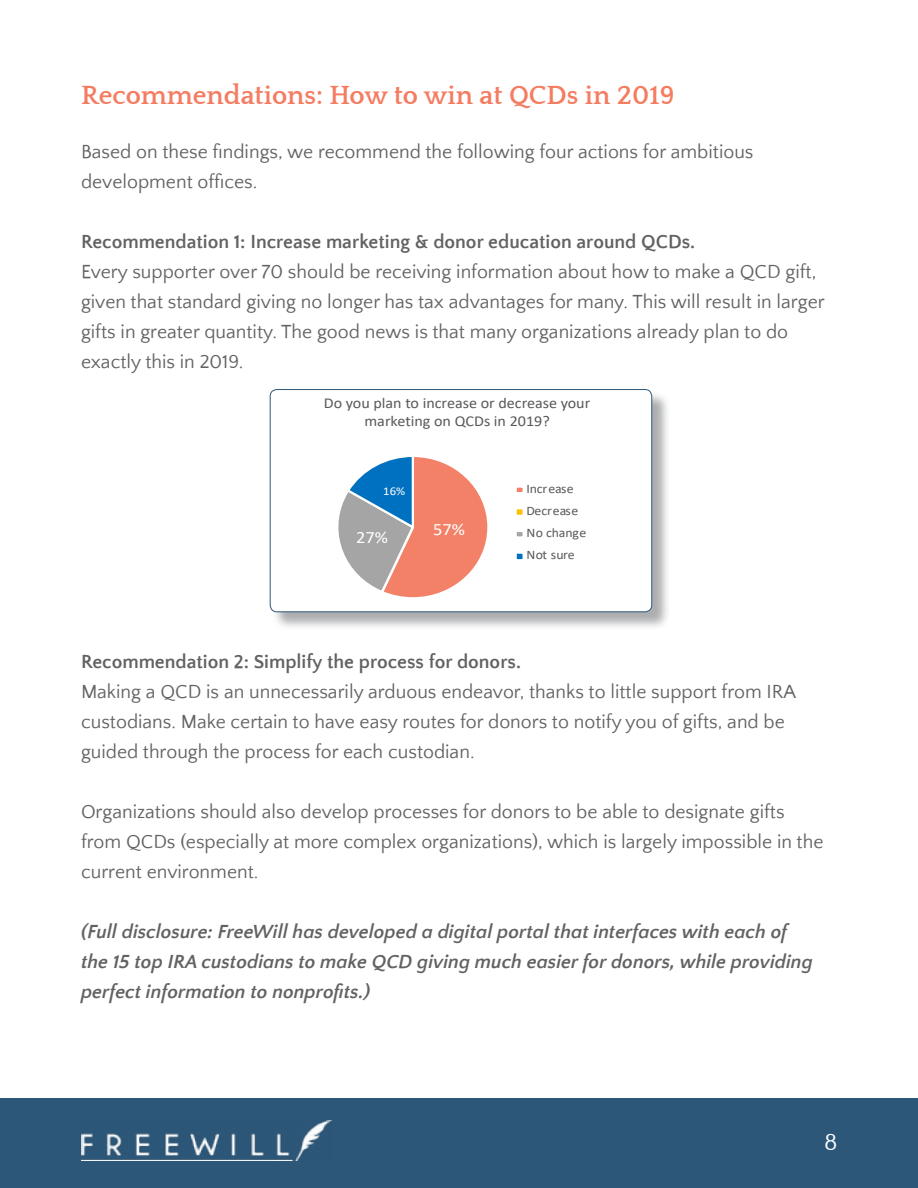
<style>
.page{position:relative;width:918px;height:1188px;background:#fff}
.page>*{position:absolute;margin:0;border:0;box-sizing:border-box;transform-origin:0 0}
.t1{font:700 27px "Quattrocento";color:#f47c61}
.t2{font:24px "Quattrocento";color:#fff}
.t3{font:19.5px/30px "Quattrocento Sans";color:#616264}
.t4{font:italic 700 19.5px/30px "Quattrocento Sans";color:#616264}
.t5{font:700 19.5px "Quattrocento Sans";color:#616264}
.t6{font:17.25px "Calibri";color:#fff;scale:1.06 1}
.t7{font:15.15px/18.5px "Calibri";color:#595959;text-align:center;scale:1.06 1}
.t8{font:13.05px/22px "Calibri";color:#595959;scale:1.06 1}
.t9{font:11.85px "Calibri";color:#fff;scale:1.06 1}
</style>
<div class="page">
<div style="left:273px;top:392px;width:397px;height:238px;background:#919396;opacity:.75"></div>
<svg style="left:270px;top:390px;width:382px;height:222px"></svg>
<div style="left:270px;top:389px;width:382px;height:223px;border:1px solid #2d5779;border-radius:7px"></div>
<div style="left:0;top:1098px;width:918px;height:90px;background:#2d5779"></div>
<img style="left:81px;top:1120px;width:250px;height:41px">
<h1 class="t1" style="left:81px;top:81px;width:595px">Recommendations: How to win at QCDs in 2019</h1>
<p class="t3" style="left:81px;top:138px;width:674px">Based on these findings, we recommend the following four actions for ambitious development offices.</p>
<p class="t5" style="left:81px;top:232px;width:616px">Recommendation 1: Increase marketing &amp; donor education around QCDs.</p>
<p class="t3" style="left:81px;top:258px;width:745px">Every supporter over 70 should be receiving information about how to make a QCD gift, given that standard giving no longer has tax advantages for many. This will result in larger gifts in greater quantity. The good news is that many organizations already plan to do exactly this in 2019.</p>
<p class="t7" style="left:324px;top:393px;width:253px">Do you plan to increase or decrease your marketing on QCDs in 2019?</p>
<p class="t9" style="left:383px;top:483px;width:22px">16%</p>
<p class="t6" style="left:356px;top:525px;width:32px">27%</p>
<p class="t6" style="left:433px;top:518px;width:32px">57%</p>
<p class="t8" style="left:527px;top:477px;width:58px">Increase<br>Decrease<br>No change<br>Not sure</p>
<p class="t5" style="left:81px;top:652px;width:442px">Recommendation 2: Simplify the process for donors.</p>
<p class="t3" style="left:81px;top:678px;width:717px">Making a QCD is an unnecessarily arduous endeavor, thanks to little support from IRA custodians. Make certain to have easy routes for donors to notify you of gifts, and be guided through the process for each custodian.</p>
<p class="t3" style="left:81px;top:797px;width:744px">Organizations should also develop processes for donors to be able to designate gifts from QCDs (especially at more complex organizations), which is largely impossible in the current environment.</p>
<p class="t4" style="left:81px;top:917px;width:733px">(Full disclosure: FreeWill has developed a digital portal that interfaces with each of the 15 top IRA custodians to make QCD giving much easier for donors, while providing perfect information to nonprofits.)</p>
<p class="t2" style="left:824px;top:1129px;width:15px">8</p>
</div>
